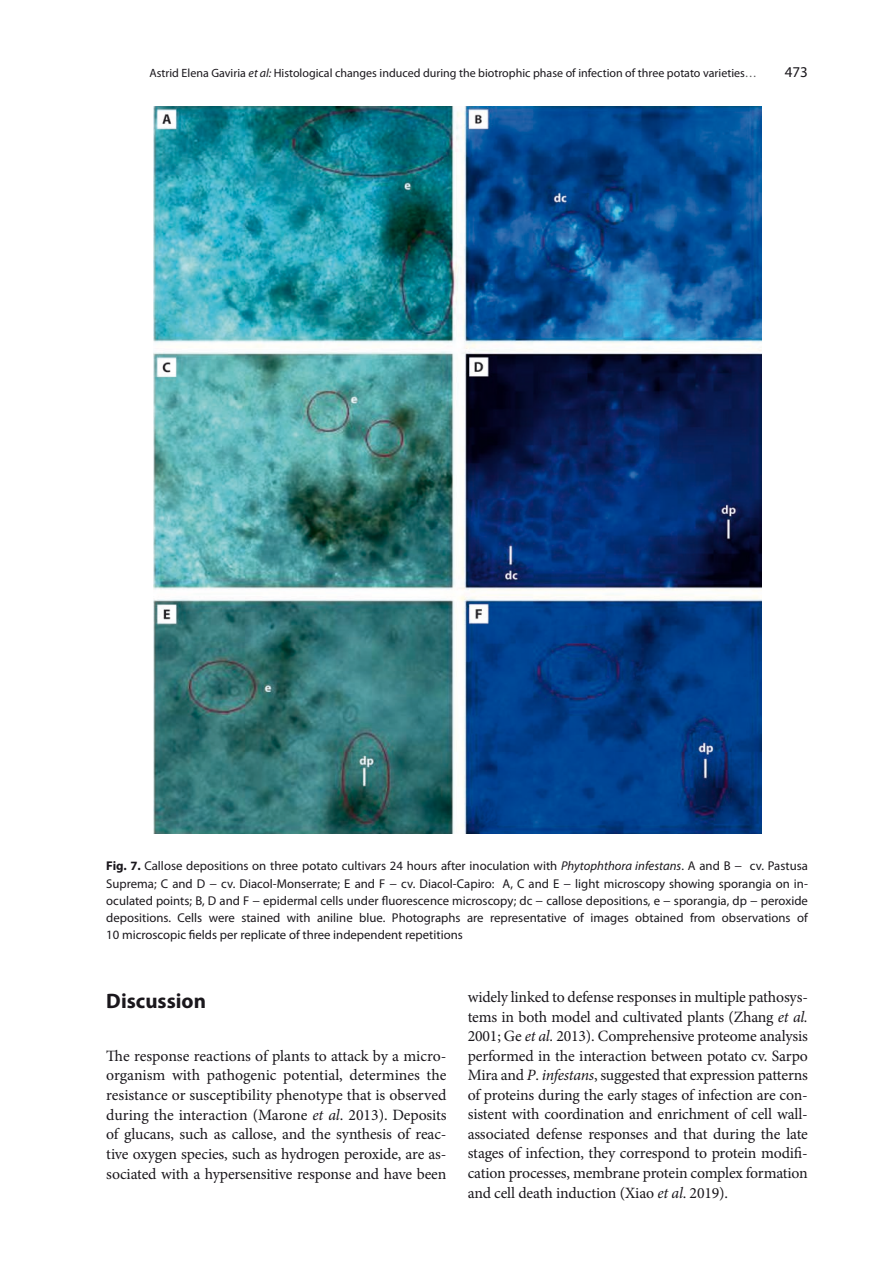
<style>
.page{position:relative;width:893px;height:1263px;background:#fff}
.page>*{position:absolute;margin:0;border:0;box-sizing:border-box;transform-origin:0 0}
.t1{font:700 21px "Myriad Pro";color:#1a171c}
.t2{font:15.75px/19.5px "Minion Pro";letter-spacing:-.01em;color:#1a171c;text-align:justify}
.t3{font:15px "Myriad Pro";color:#1a171c}
.t4{font:12.75px/17.2px "Myriad Pro";color:#1a171c;text-align:justify}
.t5{font:12px "Myriad Pro";color:#1a171c}
.s1{font-style:italic}
.s2{color:#58585a}
.s3{font-weight:700}
</style>
<div class="page">
<img style="left:153px;top:106px;width:609px;height:727px">
<p class="t5" style="left:149px;top:66px;width:609px">Astrid Elena Gaviria <span class="s1">et al:</span> Histological changes induced during the biotrophic phase of infection of three potato varieties<span class="s2">…</span></p>
<p class="t3" style="left:785px;top:63px;width:25px">473</p>
<p class="t4" style="left:106px;top:857px;width:703px"><span class="s3">Fig. 7.</span> Callose depositions on three potato cultivars 24 hours after inoculation with <span class="s1">Phytophthora infestans</span>. A and B − cv. Pastusa Suprema; C and D − cv. Diacol-Monserrate; E and F − cv. Diacol-Capiro: A, C and E − light microscopy showing sporangia on in&shy;oculated points; B, D and F − epidermal cells under fluorescence microscopy; dc − callose depositions, e − sporangia, dp − peroxide depositions. Cells were stained with aniline blue. Photographs are representative of images obtained from observations of 10 microscopic fields per replicate of three independent repetitions</p>
<h1 class="t1" style="left:106px;top:987px;width:101px">Discussion</h1>
<p class="t2" style="left:106px;top:1046px;width:342px">The response reactions of plants to attack by a micro&shy;organism with pathogenic potential, determines the resistance or susceptibility phenotype that is observed during the interaction (Marone <span class="s1">et al</span>. 2013). Deposits of glucans, such as callose, and the synthesis of reac&shy;tive oxygen species, such as hydrogen peroxide, are as&shy;sociated with a hypersensitive response and have been</p>
<p class="t2" style="left:468px;top:987px;width:342px">widely linked to defense responses in multiple pathosys&shy;tems in both model and cultivated plants (Zhang <span class="s1">et al.<br></span>2001; Ge <span class="s1">et al.</span> 2013). Comprehensive proteome analysis performed in the interaction between potato cv. Sarpo Mira and <span class="s1">P</span>. <span class="s1">infestans</span>, suggested that expression patterns of proteins during the early stages of infection are con&shy;sistent with coordination and enrichment of cell wall&shy;associated defense responses and that during the late stages of infection, they correspond to protein modifi&shy;cation processes, membrane protein complex formation and cell death induction (Xiao <span class="s1">et al</span>. 2019).</p>
</div>
